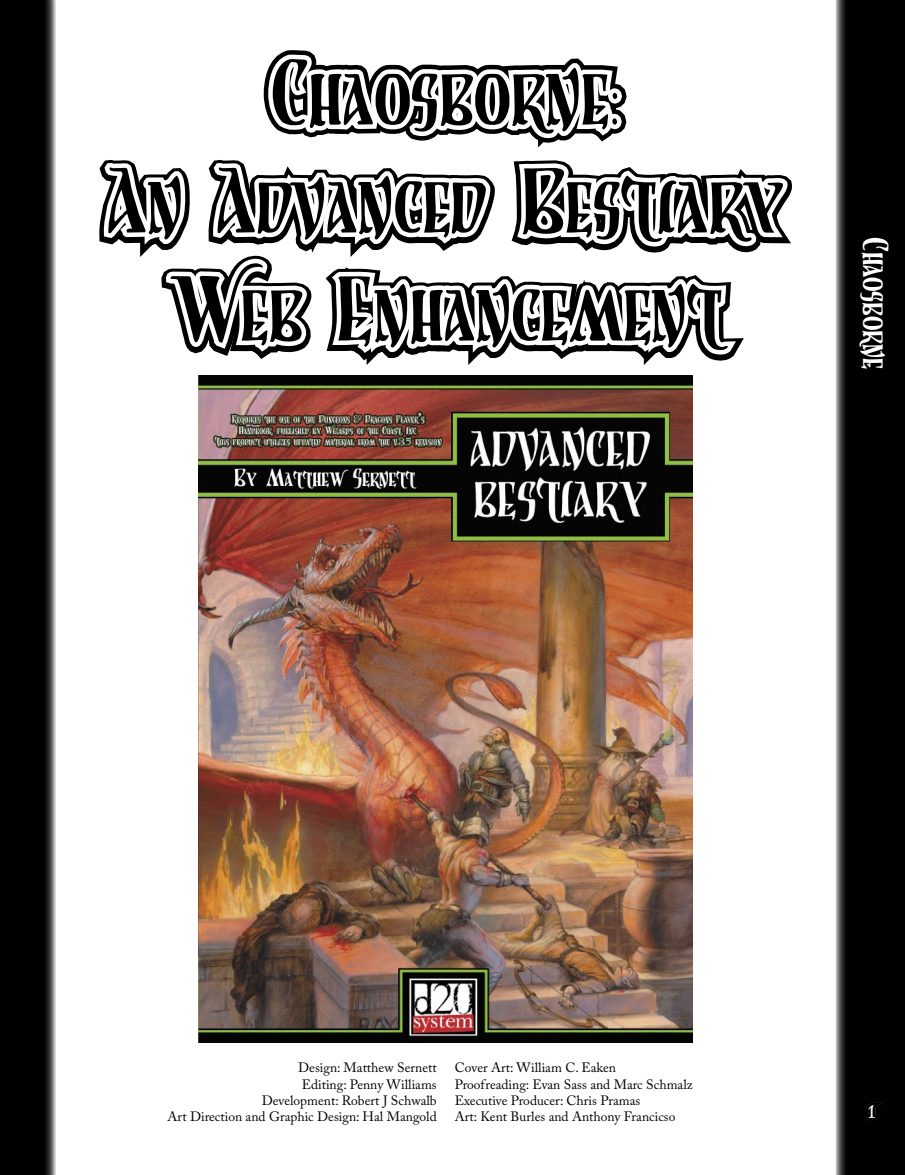
<style>
.page{position:relative;width:905px;height:1175px;background:#fff}
.page>*{position:absolute;margin:0;border:0;box-sizing:border-box;transform-origin:0 0}
.t1{font:108px/217.5px "Summerisle";color:#000;text-align:center}
.t2{font:42px "Summerisle";color:#fff}
.t3{font:21px "Summerisle";color:#fff}
.t4{font:13.5px/16.2px "Adobe Caslon Pro";color:#000;text-align:right}
</style>
<div class="page">
<img style="left:835px;top:0;width:69px;height:1174px">
<div style="left:861px;top:1097px;width:29px;height:77px;background:#010101"></div>
<img style="left:0;top:0;width:55px;height:1174px">
<img style="left:198px;top:442px;width:494px;height:600px">
<svg style="left:99px;top:0;width:801px;height:442px"></svg>
<h1 class="t1" style="left:169px;top:-13px;width:555px">Chaosborne:<br>Web Enhancement</h1>
<h1 class="t1" style="left:107px;top:95px;width:678px">An Advanced Bestiary</h1>
<h2 class="t2" style="left:893px;top:237px;width:133px;rotate:90deg">Chaosborne</h2>
<p class="t4" style="left:167px;top:1059px;width:271px">Design: Matthew Sernett<br>Editing: Penny Williams<br>Development: Robert J Schwalb<br>Art Direction and Graphic Design: Hal Mangold</p>
<p class="t4" style="left:455px;top:1059px;width:239px;text-align:left">Cover Art: William C. Eaken Proofreading: Evan Sass and Marc Schmalz Executive Producer: Chris Pramas<br>Art: Kent Burles and Anthony Francicso</p>
<h3 class="t3" style="left:868px;top:1102px;width:9px">1</h3>
</div>
